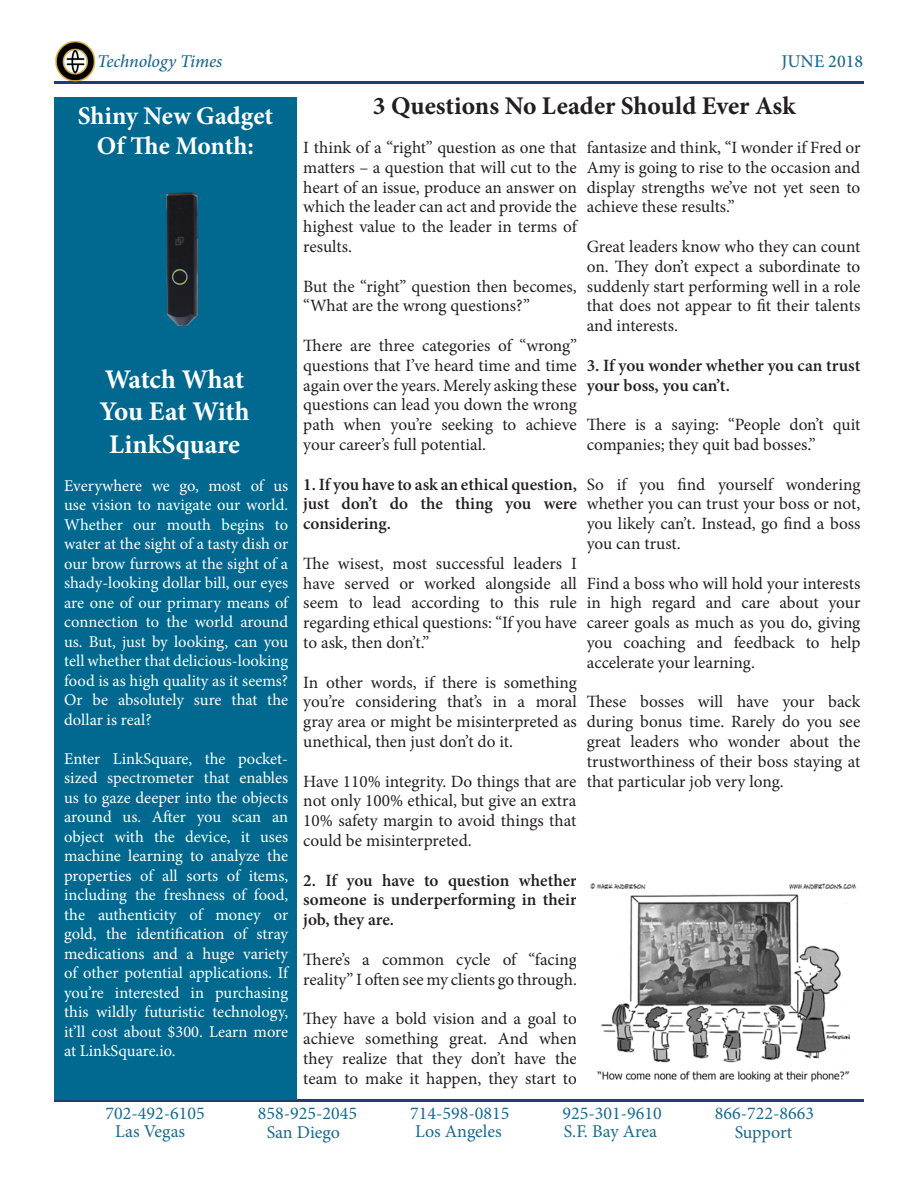
<style>
.page{position:relative;width:918px;height:1188px;background:#fff}
.page>*{position:absolute;margin:0;border:0;box-sizing:border-box;transform-origin:0 0}
.t1{font:700 27px/32.4px "Minion Pro";letter-spacing:-.005em;color:#fff;text-align:center}
.t2{font:700 25.5px "Minion Pro";color:#231f20}
.t3{font:700 25.5px "Minion Pro";color:#fff}
.t4{font:18px "Minion Pro";color:#196991}
.t5{font:italic 500 18px "Minion Pro";letter-spacing:-.005em;color:#196991}
.t6{font:500 18px "Minion Pro";color:#196991}
.t7{font:17.25px/19.8px "Minion Pro";color:#231f20;text-align:justify}
.t8{font:600 17.25px/19.8px "Minion Pro";color:#231f20;text-align:justify}
.t9{font:16.5px/19.5px "Minion Pro";color:#fff;text-align:justify}
</style>
<div class="page">
<hr style="left:54px;top:1100px;width:810px;height:2px;background:#203c74">
<div style="left:54px;top:97px;width:243px;height:1003px;background:#016990"></div>
<hr style="left:54px;top:81px;width:810px;height:2px;background:#203c74">
<img style="left:55px;top:42px;width:40px;height:40px">
<img style="left:166px;top:192px;width:32px;height:134px">
<img style="left:590px;top:883px;width:267px;height:199px">
<p class="t5" style="left:97px;top:49px;width:127px">Technology Times</p>
<p class="t6" style="left:781px;top:49px;width:83px">JUNE 2018</p>
<p class="t2" style="left:373px;top:88px;width:424px">3 Questions No Leader Should Ever Ask</p>
<p class="t3" style="left:78px;top:97px;width:197px">Shiny New Gadget</p>
<p class="t3" style="left:97px;top:128px;width:159px">Of The Month:</p>
<p class="t7" style="left:303px;top:138px;width:275px">I think of a “right” question as one that matters – a question that will cut to the heart of an issue, produce an answer on which the leader can act and provide the highest value to the leader in terms of results.</p>
<p class="t7" style="left:303px;top:276px;width:275px">But the “right” question then becomes, “What are the wrong questions?”</p>
<p class="t7" style="left:303px;top:336px;width:275px">There are three categories of “wrong” questions that I’ve heard time and time again over the years. Merely asking these questions can lead you down the wrong path when you’re seeking to achieve your career’s full potential.</p>
<p class="t8" style="left:303px;top:474px;width:275px">1. If you have to ask an ethical question, just don’t do the thing you were considering.</p>
<p class="t7" style="left:303px;top:553px;width:275px">The wisest, most successful leaders I have served or worked alongside all seem to lead according to this rule regarding ethical questions: “If you have to ask, then don’t.”</p>
<p class="t7" style="left:303px;top:672px;width:275px">In other words, if there is something you’re considering that’s in a moral gray area or might be misinterpreted as unethical, then just don’t do it.</p>
<p class="t7" style="left:303px;top:771px;width:275px">Have 110% integrity. Do things that are not only 100% ethical, but give an extra 10% safety margin to avoid things that could be misinterpreted.</p>
<p class="t8" style="left:303px;top:870px;width:275px">2. If you have to question whether someone is underperforming in their job, they are.</p>
<p class="t7" style="left:303px;top:949px;width:275px">There’s a common cycle of “facing reality” I often see my clients go through.</p>
<p class="t7" style="left:303px;top:1009px;width:275px">They have a bold vision and a goal to achieve something great. And when they realize that they don’t have the team to make it happen, they start to</p>
<p class="t7" style="left:587px;top:138px;width:275px">fantasize and think, “I wonder if Fred or Amy is going to rise to the occasion and display strengths we’ve not yet seen to achieve these results.”</p>
<p class="t7" style="left:587px;top:237px;width:275px">Great leaders know who they can count on. They don’t expect a subordinate to suddenly start performing well in a role that does not appear to fit their talents and interests.</p>
<p class="t8" style="left:587px;top:355px;width:275px">3. If you wonder whether you can trust your boss, you can’t.</p>
<p class="t7" style="left:587px;top:415px;width:275px">There is a saying: “People don’t quit companies; they quit bad bosses.”</p>
<p class="t7" style="left:587px;top:474px;width:275px">So if you find yourself wondering whether you can trust your boss or not, you likely can’t. Instead, go find a boss you can trust.</p>
<p class="t7" style="left:587px;top:573px;width:275px">Find a boss who will hold your interests in high regard and care about your career goals as much as you do, giving you coaching and feedback to help accelerate your learning.</p>
<p class="t7" style="left:587px;top:692px;width:275px">These bosses will have your back during bonus time. Rarely do you see great leaders who wonder about the trustworthiness of their boss staying at that particular job very long.</p>
<p class="t1" style="left:99px;top:363px;width:152px">Watch What<br>You Eat With<br>LinkSquare</p>
<p class="t9" style="left:64px;top:476px;width:226px">Everywhere we go, most of us use vision to navigate our world.<br>Whether our mouth begins to water at the sight of a tasty dish or our brow furrows at the sight of a shady-looking dollar bill, our eyes are one of our primary means of connection to the world around us. But, just by looking, can you tell whether that delicious-looking food is as high quality as it seems?<br>Or be absolutely sure that the dollar is real?</p>
<p class="t9" style="left:64px;top:749px;width:226px">Enter LinkSquare, the pocket&shy;sized spectrometer that enables us to gaze deeper into the objects around us. After you scan an object with the device, it uses machine learning to analyze the properties of all sorts of items, including the freshness of food, the authenticity of money or gold, the identification of stray medications and a huge variety of other potential applications. If you’re interested in purchasing this wildly futuristic technology, it’ll cost about $300. Learn more at LinkSquare.io.</p>
<p class="t4" style="left:105px;top:1101px;width:101px">702-492-6105</p>
<p class="t4" style="left:258px;top:1101px;width:101px">858-925-2045</p>
<p class="t4" style="left:410px;top:1101px;width:101px">714-598-0815</p>
<p class="t4" style="left:562px;top:1101px;width:101px">925-301-9610</p>
<p class="t4" style="left:715px;top:1101px;width:101px">866-722-8663</p>
<p class="t4" style="left:115px;top:1120px;width:71px">Las Vegas</p>
<p class="t4" style="left:267px;top:1120px;width:75px">San Diego</p>
<p class="t4" style="left:415px;top:1120px;width:88px">Los Angeles</p>
<p class="t4" style="left:564px;top:1120px;width:95px">S.F. Bay Area</p>
<p class="t4" style="left:735px;top:1120px;width:59px">Support</p>
</div>
